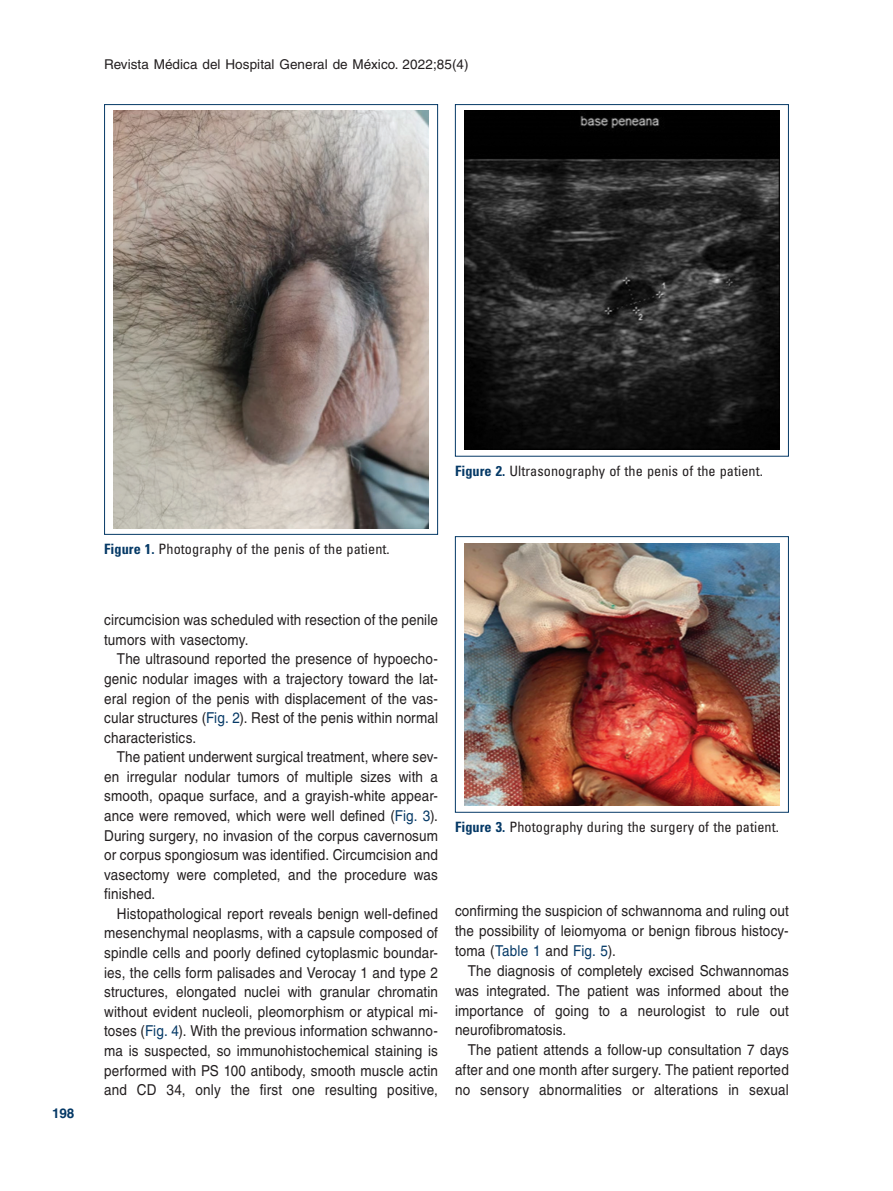
<style>
.page{position:relative;width:893px;height:1191px;background:#fff}
.page>*{position:absolute;margin:0;border:0;box-sizing:border-box;transform-origin:0 0}
.TX{font:15px/19.6px "Helvetica LT Std";letter-spacing:.01em;color:#231f20;text-align:justify;scale:.9 1}
.FGC{font:condensed 14.25px "Univers LT Std";letter-spacing:.005em;color:#231f20}
.t1{font:13.5px "Helvetica LT Std";letter-spacing:.005em;color:#231f20}
.FOLIO{font:700 13.5px "Helvetica LT Std";color:#053966}
.s1{font-weight:700;color:#053966}
.s2{color:#053966}
</style>
<div class="page">
<img style="left:114px;top:111px;width:314px;height:417px">
<div style="left:104px;top:104px;width:334px;height:431px;border:1px solid #053966"></div>
<img style="left:465px;top:111px;width:314px;height:339px">
<div style="left:455px;top:104px;width:334px;height:352px;border:1px solid #053966"></div>
<img style="left:465px;top:543px;width:314px;height:263px">
<div style="left:455px;top:536px;width:334px;height:276px;border:1px solid #053966"></div>
<p class="t1" style="left:104px;top:57px;width:366px">Revista Médica del Hospital General de México. 2022;85(4)</p>
<p class="FOLIO" style="left:52px;top:1104px;width:24px">198</p>
<p class="FGC" style="left:104px;top:540px;width:287px"><span class="s1">Figure 1.</span> Photography of the penis of the patient.</p>
<p class="FGC" style="left:455px;top:462px;width:309px"><span class="s1">Figure 2.</span> Ultrasonography of the penis of the patient.</p>
<p class="TX" style="left:104px;top:610px;width:372px">circumcision was scheduled with resection of the penile tumors with vasectomy.</p>
<p class="TX" style="left:104px;top:649px;width:372px;text-indent:13px">The ultrasound reported the presence of hypoecho&shy;genic nodular images with a trajectory toward the lat&shy;eral region of the penis with displacement of the vas&shy;cular structures (<span class="s2">Fig. 2</span>). Rest of the penis within normal characteristics.</p>
<p class="TX" style="left:104px;top:747px;width:372px;text-indent:13px">The patient underwent surgical treatment, where sev&shy;en irregular nodular tumors of multiple sizes with a smooth, opaque surface, and a grayish-white appear&shy;ance were removed, which were well defined (<span class="s2">Fig. 3</span>).<br>During surgery, no invasion of the corpus cavernosum or corpus spongiosum was identified. Circumcision and vasectomy were completed, and the procedure was finished.</p>
<p class="TX" style="left:104px;top:903px;width:372px;text-indent:13px">Histopathological report reveals benign well-defined mesenchymal neoplasms, with a capsule composed of spindle cells and poorly defined cytoplasmic boundar&shy;ies, the cells form palisades and Verocay 1 and type 2 structures, elongated nuclei with granular chromatin without evident nucleoli, pleomorphism or atypical mi&shy;toses (<span class="s2">Fig. 4</span>). With the previous information schwanno&shy;ma is suspected, so immunohistochemical staining is performed with PS 100 antibody, smooth muscle actin and CD 34, only the first one resulting positive,</p>
<p class="TX" style="left:455px;top:900px;width:372px">confirming the suspicion of schwannoma and ruling out the possibility of leiomyoma or benign fibrous histocy&shy;toma (<span class="s2">Table 1</span> and <span class="s2">Fig. 5</span>).</p>
<p class="FGC" style="left:455px;top:818px;width:325px"><span class="s1">Figure 3.</span> Photography during the surgery of the patient.</p>
<p class="TX" style="left:455px;top:960px;width:373px;text-indent:13px">The diagnosis of completely excised Schwannomas was integrated. The patient was informed about the importance of going to a neurologist to rule out neurofibromatosis.</p>
<p class="TX" style="left:455px;top:1040px;width:372px;text-indent:13px">The patient attends a follow-up consultation 7 days after and one month after surgery. The patient reported no sensory abnormalities or alterations in sexual</p>
</div>
